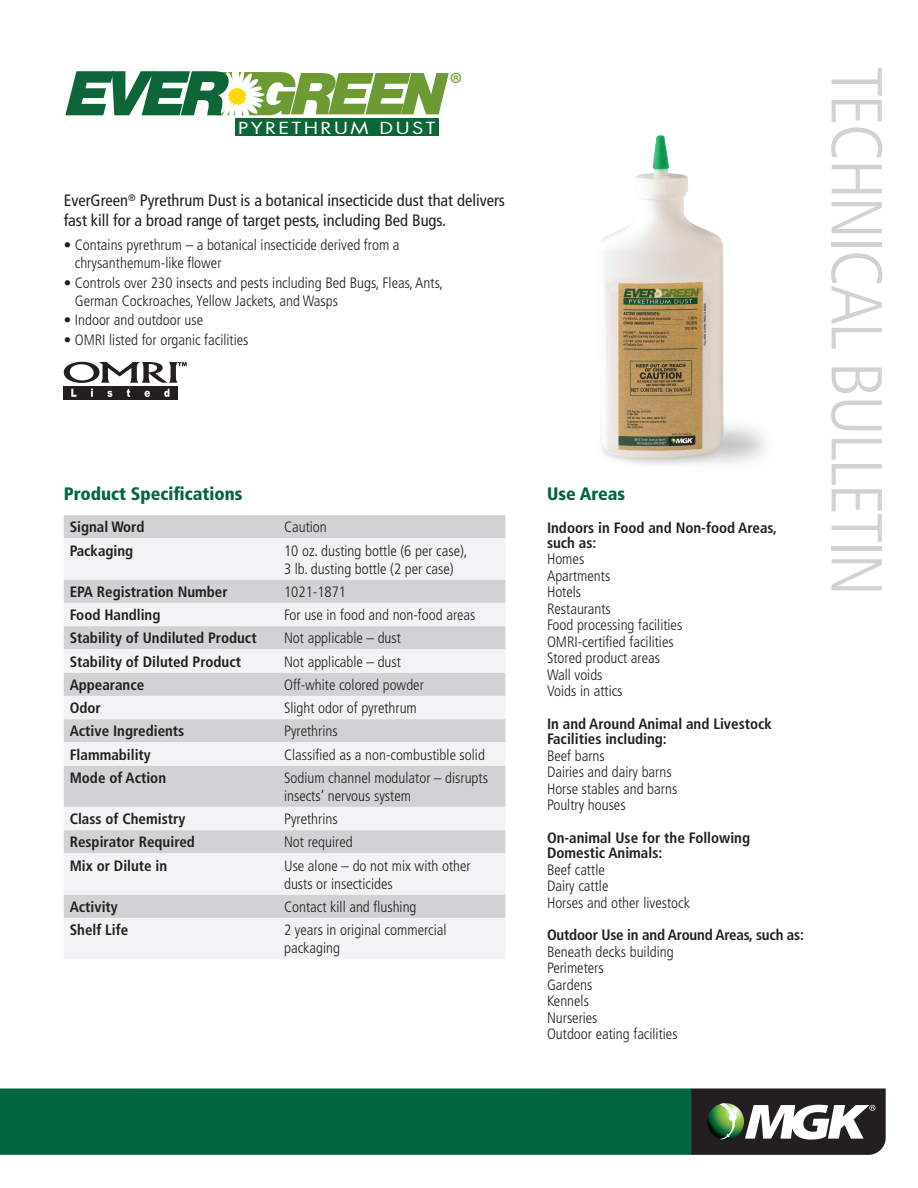
<style>
.page{position:relative;width:918px;height:1188px;background:#fff}
.page>*{position:absolute;margin:0;border:0;box-sizing:border-box;transform-origin:0 0}
.t1{font:300 condensed 72px "Frutiger";letter-spacing:-.04em;color:#d1d2d4}
.t2{font:30.9px "Myriad Pro";color:#6e9a34}
.t3{font:900 condensed 18px "Frutiger";color:#00673e}
.t4{font:condensed 16.5px/19.5px "Frutiger";color:#231f20}
.t5{font:16.2px "Futura";letter-spacing:.12em;color:#fff;scale:1.25 1}
.t6{font:300 condensed 15px/16.5px "Frutiger";color:#231f20}
.t7{font:700 condensed 15px/15px "Frutiger";color:#231f20}
</style>
<div class="page">
<img style="left:600px;top:135px;width:166px;height:330px">
<div style="left:235px;top:118px;width:204px;height:18px;background:#0c6638"></div>
<svg style="left:65px;top:71px;width:384px;height:44px"></svg>
<div style="left:64px;top:515px;width:441px;height:23px;background:#d1d2d4"></div>
<svg style="left:64px;top:538px;width:441px;height:421px;fill:#f2f3f4"></svg>
<div style="left:64px;top:386px;width:114px;height:13px;background:#231f20"></div>
<svg style="left:71px;top:389px;width:98px;height:8px"></svg>
<svg style="left:64px;top:362px;width:123px;height:21px"></svg>
<div style="left:0;top:1088px;width:692px;height:67px;background:#00673e"></div>
<svg style="left:691px;top:1088px;width:195px;height:67px"></svg>
<p class="t5" style="left:238px;top:117px;width:159px">PYRETHRUM DUST</p>
<h2 class="t2" style="left:450px;top:65px;width:14px">®</h2>
<p class="t4" style="left:64px;top:191px;width:443px">EverGreen<sup>®</sup> Pyrethrum Dust is a botanical insecticide dust that delivers fast kill for a broad range of target pests, including Bed Bugs.</p>
<p class="t6" style="left:75px;top:236px;width:326px;line-height:18px;text-indent:-11px">• Contains pyrethrum – a botanical insecticide derived from a chrysanthemum-like flower</p>
<p class="t6" style="left:75px;top:274px;width:370px;line-height:18px;text-indent:-11px">• Controls over 230 insects and pests including Bed Bugs, Fleas, Ants,<br>German Cockroaches, Yellow Jackets, and Wasps</p>
<p class="t6" style="left:64px;top:312px;width:141px">• Indoor and outdoor use</p>
<p class="t6" style="left:64px;top:332px;width:186px">• OMRI listed for organic facilities</p>
<p class="t3" style="left:64px;top:483px;width:180px">Product Specifications</p>
<p class="t3" style="left:547px;top:483px;width:80px">Use Areas</p>
<p class="t7" style="left:547px;top:520px;width:231px">Indoors in Food and Non-food Areas, such as:</p>
<p class="t6" style="left:547px;top:551px;width:137px">Homes<br>Apartments<br>Hotels<br>Restaurants<br>Food processing facilities<br>OMRI-certified facilities<br>Stored product areas<br>Wall voids<br>Voids in attics</p>
<p class="t7" style="left:547px;top:717px;width:226px">In and Around Animal and Livestock<br>Facilities including:</p>
<p class="t6" style="left:547px;top:747px;width:132px">Beef barns<br>Dairies and dairy barns<br>Horse stables and barns<br>Poultry houses</p>
<p class="t7" style="left:547px;top:830px;width:205px">On-animal Use for the Following<br>Domestic Animals:</p>
<p class="t6" style="left:547px;top:861px;width:145px">Beef cattle<br>Dairy cattle<br>Horses and other livestock</p>
<p class="t7" style="left:547px;top:928px;width:259px">Outdoor Use in and Around Areas, such as:</p>
<p class="t6" style="left:547px;top:944px;width:132px">Beneath decks building<br>Perimeters<br>Gardens<br>Kennels<br>Nurseries<br>Outdoor eating facilities</p>
<p class="t7" style="left:70px;top:520px;width:76px">Signal Word</p>
<p class="t6" style="left:284px;top:519px;width:44px">Caution</p>
<p class="t7" style="left:70px;top:543px;width:65px">Packaging</p>
<p class="t6" style="left:284px;top:542px;width:185px;line-height:18px">10 oz. dusting bottle (6 per case),<br>3 lb. dusting bottle (2 per case)</p>
<p class="t7" style="left:70px;top:584px;width:159px">EPA Registration Number</p>
<p class="t6" style="left:284px;top:584px;width:64px">1021-1871</p>
<p class="t7" style="left:70px;top:607px;width:92px">Food Handling</p>
<p class="t6" style="left:284px;top:607px;width:193px">For use in food and non-food areas</p>
<p class="t7" style="left:70px;top:631px;width:188px">Stability of Undiluted Product</p>
<p class="t6" style="left:284px;top:630px;width:118px">Not applicable – dust</p>
<p class="t7" style="left:70px;top:654px;width:173px">Stability of Diluted Product</p>
<p class="t6" style="left:284px;top:653px;width:118px">Not applicable – dust</p>
<p class="t7" style="left:70px;top:677px;width:76px">Appearance</p>
<p class="t6" style="left:284px;top:677px;width:141px">Off-white colored powder</p>
<p class="t7" style="left:70px;top:700px;width:33px">Odor</p>
<p class="t6" style="left:284px;top:700px;width:134px">Slight odor of pyrethrum</p>
<p class="t7" style="left:70px;top:724px;width:116px">Active Ingredients</p>
<p class="t6" style="left:284px;top:723px;width:55px">Pyrethrins</p>
<p class="t7" style="left:70px;top:747px;width:83px">Flammability</p>
<p class="t6" style="left:284px;top:746px;width:202px">Classified as a non-combustible solid</p>
<p class="t7" style="left:70px;top:770px;width:98px">Mode of Action</p>
<p class="t6" style="left:284px;top:769px;width:205px;line-height:18px">Sodium channel modulator – disrupts insects’ nervous system</p>
<p class="t7" style="left:70px;top:811px;width:117px">Class of Chemistry</p>
<p class="t6" style="left:284px;top:811px;width:55px">Pyrethrins</p>
<p class="t7" style="left:70px;top:835px;width:127px">Respirator Required</p>
<p class="t6" style="left:284px;top:834px;width:70px">Not required</p>
<p class="t7" style="left:70px;top:858px;width:99px">Mix or Dilute in</p>
<p class="t6" style="left:284px;top:857px;width:188px;line-height:18px">Use alone – do not mix with other dusts or insecticides</p>
<p class="t7" style="left:70px;top:899px;width:50px">Activity</p>
<p class="t6" style="left:284px;top:899px;width:134px">Contact kill and flushing</p>
<p class="t7" style="left:70px;top:922px;width:60px">Shelf Life</p>
<p class="t6" style="left:284px;top:921px;width:164px;line-height:18px">2 years in original commercial packaging</p>
<h1 class="t1" style="left:897px;top:66px;width:531px;rotate:90deg">TECHNICAL BULLETIN</h1>
</div>
